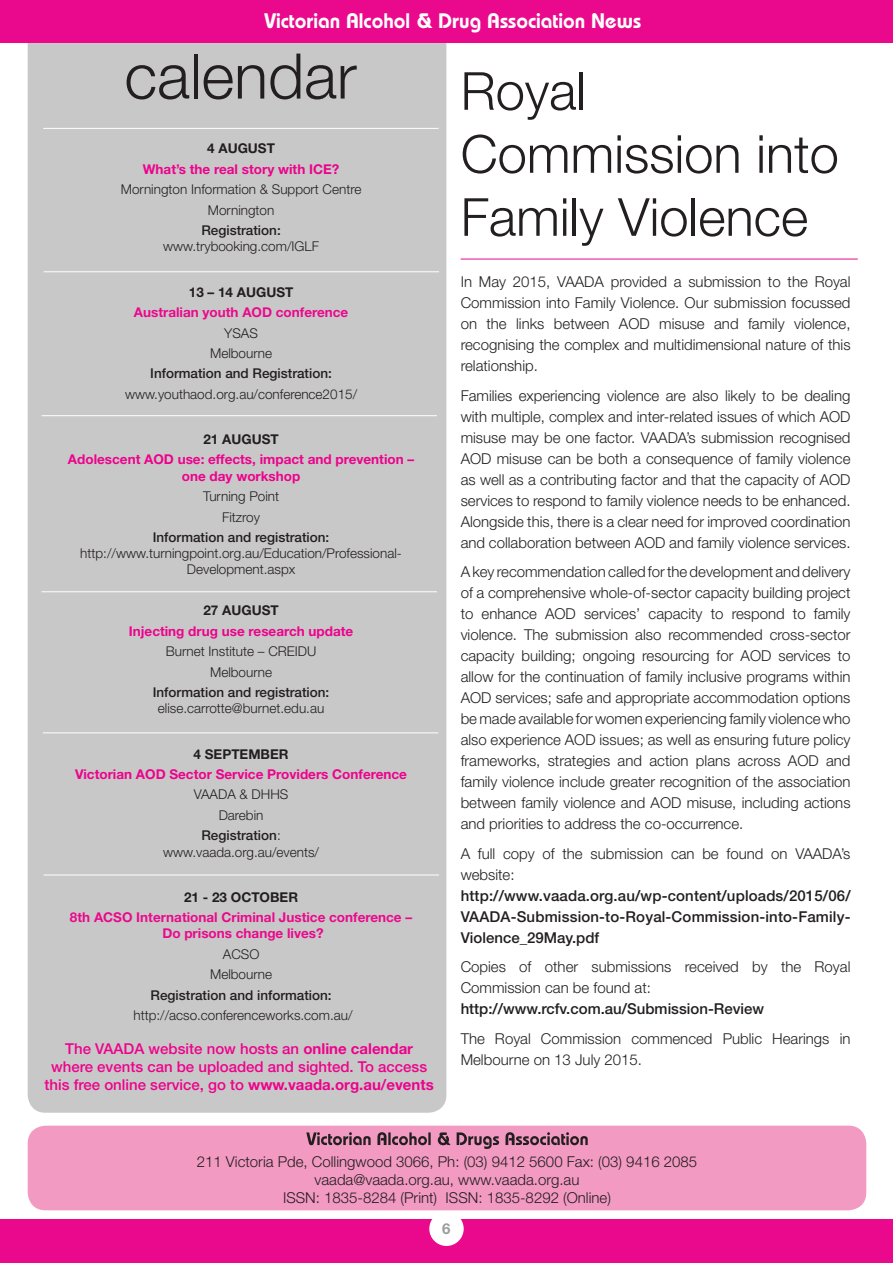
<style>
.page{position:relative;width:893px;height:1263px;background:#fff}
.page>*{position:absolute;margin:0;border:0;box-sizing:border-box;transform-origin:0 0}
.t1{font:300 63px "Helvetica Neue";color:#231f20}
.t2{font:300 52.5px/63px "Helvetica Neue";color:#231f20}
.t3{font:600 21px "Bauhaus Std";color:#fff}
.t4{font:300 15px/21px "Helvetica Neue";color:#231f20;text-align:justify}
.t5{font:500 15px/21px "Helvetica Neue";color:#231f20;text-align:justify}
.t6{font:500 15px/18px "Helvetica Neue";color:#ed028c;text-align:center}
.t7{font:700 15px "Helvetica Neue";color:#9b9da1}
.t8{font:300 13.5px/16.2px "Helvetica Neue";color:#231f20;text-align:center}
.t9{font:700 13.5px/16.2px "Helvetica Neue";color:#ed028c;text-align:center}
.t10{font:700 13.5px/16.2px "Helvetica Neue";color:#ea098c;text-align:center}
.t11{font:700 13.5px "Helvetica Neue";color:#231f20}
.t12{font:500 13.5px "Helvetica Neue";color:#231f20}
.s1{font-weight:500}
.s2{font-weight:700}
</style>
<div class="page">
<div style="left:28px;top:22px;width:418px;height:1091px;background:#c9c8c8;border-radius:18px"></div>
<div style="left:0;top:0;width:893px;height:43px;background:#ea098c"></div>
<div style="left:0;top:1219px;width:893px;height:44px;background:#ea098c"></div>
<div style="left:429px;top:1211px;width:35px;height:35px;background:#fff;border-radius:50%"></div>
<div style="left:28px;top:1126px;width:838px;height:84px;background:#f39ac2;border-radius:18px"></div>
<svg style="left:306px;top:1132px;width:282px;height:17px"></svg>
<hr style="left:43px;top:128px;width:396px;height:1px;background:#fff">
<hr style="left:461px;top:259px;width:397px;height:1px;background:#ea098c">
<hr style="left:44px;top:271px;width:395px;height:1px;background:#fff">
<hr style="left:41px;top:415px;width:396px;height:1px;background:#fff">
<hr style="left:41px;top:591px;width:396px;height:1px;background:#fff">
<hr style="left:43px;top:732px;width:395px;height:1px;background:#fff">
<hr style="left:44px;top:875px;width:395px;height:1px;background:#fff">
<p class="t3" style="left:264px;top:8px;width:378px">Victorian Alcohol &amp; Drug Association News</p>
<p class="t1" style="left:124px;top:38px;width:234px">calendar</p>
<p class="t11" style="left:207px;top:140px;width:69px">4 AUGUST</p>
<p class="t9" style="left:143px;top:161px;width:198px">What’s the real story with ICE?</p>
<p class="t8" style="left:121px;top:181px;width:242px">Mornington Information &amp; Support Centre</p>
<p class="t8" style="left:208px;top:202px;width:68px">Mornington</p>
<p class="t8" style="left:163px;top:222px;width:157px"><span class="s1">Registration: </span>www.trybooking.com/IGLF</p>
<p class="t11" style="left:189px;top:283px;width:106px">13 – 14 AUGUST</p>
<p class="t10" style="left:134px;top:304px;width:216px">Australian youth AOD conference</p>
<p class="t8" style="left:224px;top:324px;width:35px">YSAS</p>
<p class="t8" style="left:210px;top:345px;width:64px">Melbourne</p>
<p class="t12" style="left:150px;top:366px;width:183px">Information and Registration:</p>
<p class="t8" style="left:125px;top:386px;width:234px">www.youthaod.org.au/conference2015/</p>
<p class="t11" style="left:203px;top:431px;width:77px">21 AUGUST</p>
<p class="t9" style="left:68px;top:451px;width:348px">Adolescent AOD use: effects, impact and prevention – one day workshop</p>
<p class="t8" style="left:203px;top:488px;width:78px">Turning Point</p>
<p class="t8" style="left:222px;top:508px;width:39px">Fitzroy</p>
<p class="t8" style="left:80px;top:529px;width:323px"><span class="s1">Information and registration: </span>http://www.turningpoint.org.au/Education/Professional-<br>Development.aspx</p>
<p class="t11" style="left:203px;top:602px;width:77px">27 AUGUST</p>
<p class="t9" style="left:129px;top:623px;width:226px">Injecting drug use research update</p>
<p class="t8" style="left:166px;top:643px;width:152px">Burnet Institute – CREIDU</p>
<p class="t8" style="left:210px;top:663px;width:64px">Melbourne</p>
<p class="t8" style="left:153px;top:684px;width:178px"><span class="s1">Information and registration: </span>elise.carrotte@burnet.edu.au</p>
<p class="t11" style="left:194px;top:745px;width:97px">4 SEPTEMBER</p>
<p class="t9" style="left:75px;top:766px;width:333px">Victorian AOD Sector Service Providers Conference</p>
<p class="t8" style="left:194px;top:786px;width:96px">VAADA &amp; DHHS</p>
<p class="t8" style="left:219px;top:807px;width:46px">Darebin</p>
<p class="t8" style="left:163px;top:827px;width:158px"><span class="s1">Registration</span>: www.vaada.org.au/events/</p>
<p class="t11" style="left:184px;top:888px;width:116px">21 - 23 OCTOBER</p>
<p class="t10" style="left:70px;top:909px;width:344px">8th ACSO International Criminal Justice conference –<br>Do prisons change lives?</p>
<p class="t8" style="left:223px;top:946px;width:38px">ACSO</p>
<p class="t8" style="left:210px;top:966px;width:64px">Melbourne</p>
<p class="t12" style="left:151px;top:987px;width:183px">Registration and information:</p>
<p class="t8" style="left:133px;top:1007px;width:221px">http://acso.conferenceworks.com.au/</p>
<p class="t6" style="left:45px;top:1039px;width:391px">The VAADA website now hosts an <span class="s2">online calendar </span>where events can be uploaded and sighted. To access this free online service, go to <span class="s2">www.vaada.org.au/events</span></p>
<p class="t2" style="left:461px;top:59px;width:380px">Royal<br>Commission into<br>Family Violence</p>
<p class="t4" style="left:461px;top:271px;width:391px">In May 2015, VAADA provided a submission to the Royal Commission into Family Violence. Our submission focussed on the links between AOD misuse and family violence, recognising the complex and multidimensional nature of this relationship.</p>
<p class="t4" style="left:461px;top:384px;width:391px">Families experiencing violence are also likely to be dealing with multiple, complex and inter-related issues of which AOD misuse may be one factor. VAADA’s submission recognised AOD misuse can be both a consequence of family violence as well as a contributing factor and that the capacity of AOD services to respond to family violence needs to be enhanced.<br>Alongside this, there is a clear need for improved coordination and collaboration between AOD and family violence services.</p>
<p class="t4" style="left:461px;top:561px;width:391px">A key recommendation called for the development and delivery of a comprehensive whole-of-sector capacity building project to enhance AOD services’ capacity to respond to family violence. The submission also recommended cross-sector capacity building; ongoing resourcing for AOD services to allow for the continuation of family inclusive programs within AOD services; safe and appropriate accommodation options be made available for women experiencing family violence who also experience AOD issues; as well as ensuring future policy frameworks, strategies and action plans across AOD and family violence include greater recognition of the association between family violence and AOD misuse, including actions and priorities to address the co-occurrence.</p>
<p class="t4" style="left:461px;top:842px;width:391px">A full copy of the submission can be found on VAADA’s website:</p>
<p class="t5" style="left:461px;top:885px;width:391px">http://www.vaada.org.au/wp-content/uploads/2015/06/ VAADA-Submission-to-Royal-Commission-into-Family-Violence_29May.pdf</p>
<p class="t4" style="left:461px;top:956px;width:391px">Copies of other submissions received by the Royal<br>Commission can be found at:</p>
<p class="t5" style="left:461px;top:998px;width:305px">http://www.rcfv.com.au/Submission-Review</p>
<p class="t4" style="left:461px;top:1027px;width:391px">The Royal Commission commenced Public Hearings in<br>Melbourne on 13 July 2015.</p>
<p class="t4" style="left:197px;top:1151px;width:502px">211 Victoria Pde, Collingwood 3066, Ph: (03) 9412 5600 Fax: (03) 9416 2085</p>
<p class="t4" style="left:314px;top:1169px;width:266px">vaada@vaada.org.au, www.vaada.org.au</p>
<p class="t4" style="left:283px;top:1187px;width:329px">ISSN: 1835-8284 (Print) ISSN: 1835-8292 (Online)</p>
<p class="t7" style="left:442px;top:1220px;width:10px">6</p>
</div>
